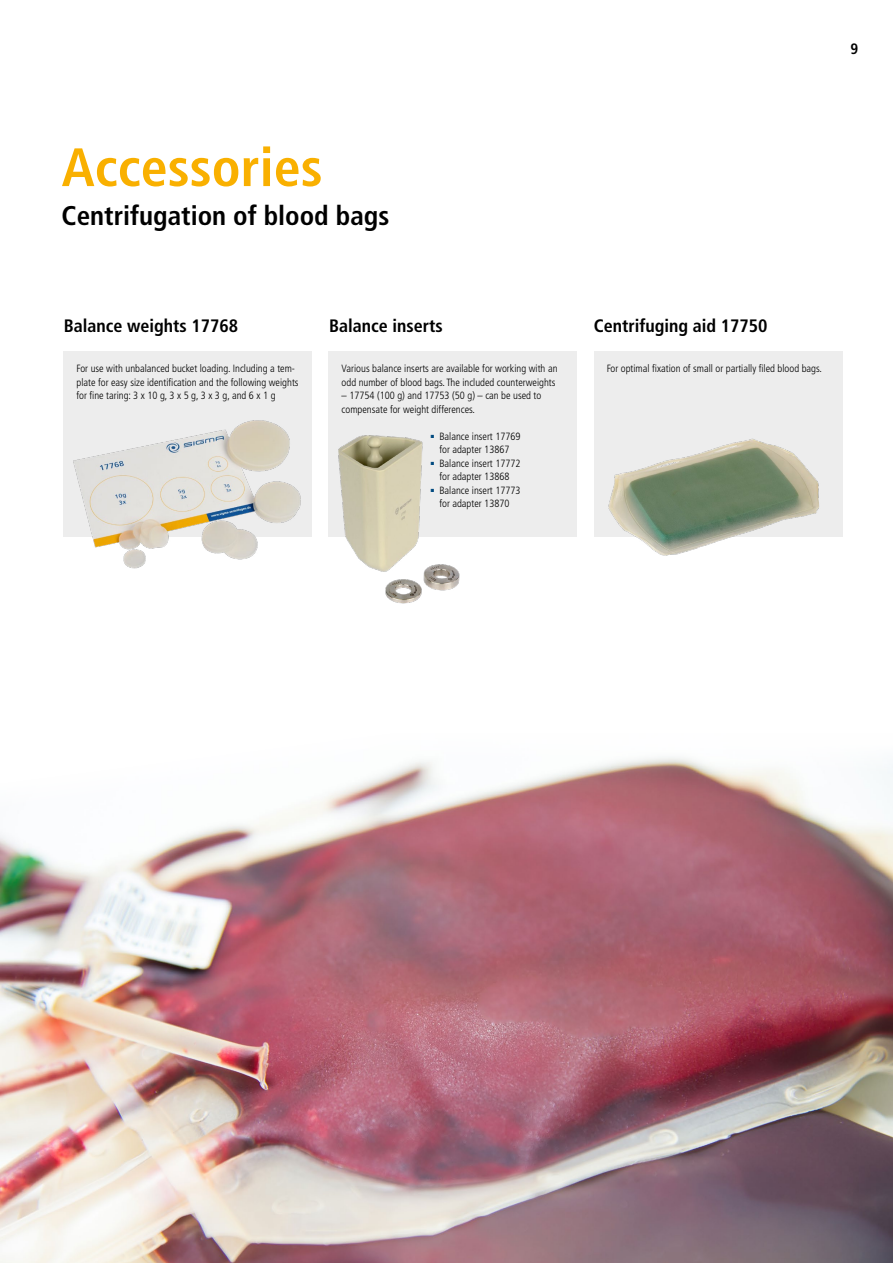
<style>
.page{position:relative;width:893px;height:1263px;background:#fff}
.page>*{position:absolute;margin:0;border:0;box-sizing:border-box;transform-origin:0 0}
.t1{font:700 condensed 54px "Frutiger LT Std";color:#f9b000}
.t2{font:700 condensed 27px "Frutiger LT Std";color:#000}
.t3{font:700 condensed 18px "Frutiger LT Std";color:#000}
.t4{font:700 condensed 15px "Frutiger LT Std";color:#000}
.t5{font:300 condensed 10.5px/13.5px "Frutiger LT Std";color:#000}
.s1{color:#00497f}
</style>
<div class="page">
<img style="left:0;top:757px;width:893px;height:506px">
<svg style="left:0;top:757px;width:407px;height:86px"></svg>
<div style="left:64px;top:351px;width:248px;height:186px;background:#ededed"></div>
<img style="left:73px;top:420px;width:228px;height:149px">
<div style="left:329px;top:351px;width:248px;height:186px;background:#ededed"></div>
<div style="left:594px;top:351px;width:248px;height:186px;background:#ededed"></div>
<img style="left:608px;top:417px;width:235px;height:139px">
<img style="left:328px;top:422px;width:132px;height:182px">
<h3 class="t4" style="left:850px;top:40px;width:9px">9</h3>
<h1 class="t1" style="left:62px;top:135px;width:262px">Accessories</h1>
<h2 class="t2" style="left:62px;top:200px;width:329px">Centrifugation of blood bags</h2>
<h3 class="t3" style="left:64px;top:315px;width:176px">Balance weights 17768</h3>
<p class="t5" style="left:77px;top:362px;width:224px">For use with unbalanced bucket loading. Including a tem&shy;plate for easy size identification and the following weights for fine taring: 3 x 10 g, 3 x 5 g, 3 x 3 g, and 6 x 1 g</p>
<h3 class="t3" style="left:329px;top:315px;width:115px">Balance inserts</h3>
<h3 class="t3" style="left:594px;top:315px;width:175px">Centrifuging aid 17750</h3>
<p class="t5" style="left:342px;top:362px;width:217px">Various balance inserts are available for working with an odd number of blood bags. The included counterweights</p>
<p class="t5" style="left:342px;top:389px;width:201px">– 17754 (100 g) and 17753 (50 g) – can be used to compensate for weight differences.</p>
<p class="t5" style="left:431px;top:429px;width:91px;text-align:center"><span class="s1">■</span> Balance insert 17769 for adapter 13867</p>
<p class="t5" style="left:431px;top:456px;width:91px;text-align:center"><span class="s1">■</span> Balance insert 17772 for adapter 13868</p>
<p class="t5" style="left:431px;top:483px;width:91px;text-align:center"><span class="s1">■</span> Balance insert 17773 for adapter 13870</p>
<p class="t5" style="left:607px;top:362px;width:217px">For optimal fixation of small or partially filed blood bags.</p>
</div>
